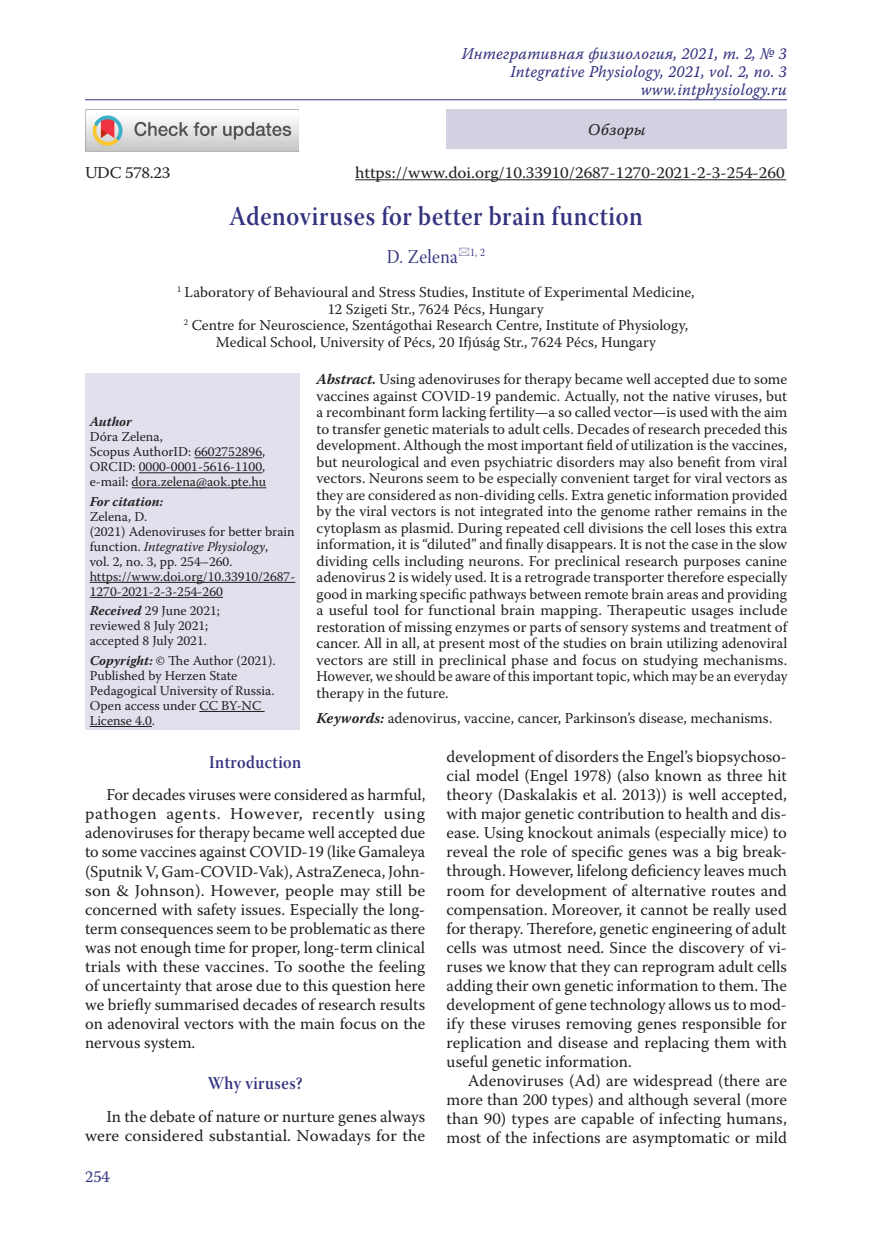
<style>
.page{position:relative;width:872px;height:1234px;background:#fff}
.page>*{position:absolute;margin:0;border:0;box-sizing:border-box;transform-origin:0 0}
.Заголовок_1{font:27px "Warnock Pro Semibold Subh";letter-spacing:.025em;color:#34337f;scale:.9 1}
.Заголовок_2{font:19.5px "Warnock Pro Subh";letter-spacing:.025em;color:#34337f;scale:.9 1}
.Заголовок_3{font:18px "Warnock Pro Semibold Subh";letter-spacing:.025em;color:#34337f;scale:.9 1}
.Body{font:16.5px/19px "Warnock Pro";color:#231f20;text-align:justify}
.t1{font:16.5px/18px "Warnock Pro It Capt";letter-spacing:.01em;color:#34337f;text-align:right;scale:.95 1}
.Body-2{font:16.5px "Warnock Pro";color:#231f20;scale:1.04 1}
.t2{font:16.5px "Warnock Pro It Capt";color:#231f20}
.t3{font:16.5px "Warnock Pro";color:#34337f}
.Annotation{font:15px/16.5px "Warnock Pro";color:#231f20;text-align:justify}
.Affiliation{font:15px/16.5px "Warnock Pro";color:#231f20;text-align:center}
.Affiliation_info{font:13.5px/15px "Warnock Pro";color:#231f20}
.s1{font-weight:700;font-style:italic}
.s2{font-style:italic}
</style>
<div class="page">
<hr style="left:85px;top:99px;width:702px;height:1px;background:#34337f">
<div style="left:446px;top:109px;width:341px;height:40px;background:#d3d0e2"></div>
<hr style="left:355px;top:179px;width:431px;height:1px;background:#231f20">
<div style="left:85px;top:373px;width:214px;height:356px;background:#e2e0ec"></div>
<hr style="left:194px;top:457px;width:68px;height:1px;background:#231f20">
<hr style="left:139px;top:472px;width:123px;height:1px;background:#231f20">
<hr style="left:132px;top:487px;width:134px;height:1px;background:#231f20">
<hr style="left:90px;top:582px;width:205px;height:1px;background:#231f20">
<hr style="left:90px;top:597px;width:133px;height:1px;background:#231f20">
<hr style="left:199px;top:711px;width:66px;height:1px;background:#231f20">
<hr style="left:90px;top:726px;width:62px;height:1px;background:#231f20">
<img style="left:85px;top:109px;width:213px;height:42px">
<p class="t1" style="left:462px;top:44px;width:344px">Интегративная физиология, 2021, т. 2, № 3<br>Integrative Physiology, 2021, vol. 2, no. 3 www.intphysiology.ru</p>
<p class="t2" style="left:588px;top:120px;width:59px">Обзоры</p>
<p class="Body-2" style="left:85px;top:162px;width:84px">UDC 578.23</p>
<p class="Body-2" style="left:355px;top:162px;width:414px">https://www.doi.org/10.33910/2687-1270-2021-2-3-254-260</p>
<p class="Заголовок_1" style="left:229px;top:200px;width:461px">Adenoviruses for better brain function</p>
<p class="Заголовок_2" style="left:387px;top:245px;width:110px">D. Zelena <sup>1,</sup> <sup>2</sup></p>
<p class="Affiliation" style="left:177px;top:284px;width:519px"><sup>1</sup> Laboratory of Behavioural and Stress Studies, Institute of Experimental Medicine,<br>12 Szigeti Str., 7624 Pécs, Hungary</p>
<p class="Affiliation" style="left:184px;top:317px;width:506px"><sup>2</sup> Centre for Neuroscience, Szentágothai Research Centre, Institute of Physiology,<br>Medical School, University of Pécs, 20 Ifjúság Str., 7624 Pécs, Hungary</p>
<p class="Affiliation_info" style="left:90px;top:414px;width:178px"><span class="s1">Author<br></span>Dóra Zelena,<br>Scopus AuthorID: 6602752896,<br>ORCID: 0000-0001-5616-1100, e-mail: dora.zelena@aok.pte.hu</p>
<p class="Affiliation_info" style="left:90px;top:493px;width:207px"><span class="s1">For citation:<br></span>Zelena, D.<br>(2021) Adenoviruses for better brain function. <span class="s2">Integrative Physiology</span>,<br>vol. 2, no. 3, pp. 254–260. https://www.doi.org/10.33910/2687-<br>1270-2021-2-3-254-260</p>
<p class="Affiliation_info" style="left:90px;top:603px;width:132px"><span class="s1">Received</span> 29 June 2021; reviewed 8 July 2021; accepted 8 July 2021.</p>
<p class="Affiliation_info" style="left:90px;top:652px;width:187px"><span class="s1">Copyright:</span> © The Author (2021).<br>Published by Herzen State<br>Pedagogical University of Russia.<br>Open access under CC BY-NC<br>License 4.0.</p>
<p class="Annotation" style="left:316px;top:370px;width:472px"><span class="s1">Abstract.</span> Using adenoviruses for therapy became well accepted due to some vaccines against COVID-19 pandemic. Actually, not the native viruses, but a recombinant form lacking fertility—a so called vector—is used with the aim to transfer genetic materials to adult cells. Decades of research preceded this development. Although the most important field of utilization is the vaccines, but neurological and even psychiatric disorders may also benefit from viral vectors. Neurons seem to be especially convenient target for viral vectors as they are considered as non-dividing cells. Extra genetic information provided by the viral vectors is not integrated into the genome rather remains in the cytoplasm as plasmid. During repeated cell divisions the cell loses this extra information, it is “diluted” and finally disappears. It is not the case in the slow dividing cells including neurons. For preclinical research purposes canine adenovirus 2 is widely used. It is a retrograde transporter therefore especially good in marking specific pathways between remote brain areas and providing a useful tool for functional brain mapping. Therapeutic usages include restoration of missing enzymes or parts of sensory systems and treatment of cancer. All in all, at present most of the studies on brain utilizing adenoviral vectors are still in preclinical phase and focus on studying mechanisms.<br>However, we should be aware of this important topic, which may be an everyday therapy in the future.</p>
<p class="Annotation" style="left:316px;top:709px;width:457px"><span class="s1">Keywords:</span> adenovirus, vaccine, cancer, Parkinson’s disease, mechanisms.</p>
<p class="Заголовок_3" style="left:209px;top:750px;width:104px">Introduction</p>
<p class="Body" style="left:85px;top:784px;width:342px;text-indent:21px">For decades viruses were considered as harmful, pathogen agents. However, recently using adenoviruses for therapy became well accepted due to some vaccines against COVID-19 (like Gamaleya (Sputnik V, Gam-COVID-Vak), AstraZeneca, John&shy;son &amp; Johnson). However, people may still be concerned with safety issues. Especially the long&shy;term consequences seem to be problematic as there was not enough time for proper, long-term clinical trials with these vaccines. To soothe the feeling of uncertainty that arose due to this question here we briefly summarised decades of research results on adenoviral vectors with the main focus on the nervous system.</p>
<p class="Заголовок_3" style="left:208px;top:1072px;width:107px">Why viruses?</p>
<p class="Body" style="left:85px;top:1106px;width:342px;text-align:right">In the debate of nature or nurture genes always were considered substantial. Nowadays for the</p>
<p class="t3" style="left:85px;top:1166px;width:26px">254</p>
<p class="Body" style="left:446px;top:746px;width:342px">development of disorders the Engel’s biopsychoso&shy;cial model (Engel 1978) (also known as three hit theory (Daskalakis et al. 2013)) is well accepted, with major genetic contribution to health and dis&shy;ease. Using knockout animals (especially mice) to reveal the role of specific genes was a big break&shy;through. However, lifelong deficiency leaves much room for development of alternative routes and compensation. Moreover, it cannot be really used for therapy. Therefore, genetic engineering of adult cells was utmost need. Since the discovery of vi&shy;ruses we know that they can reprogram adult cells adding their own genetic information to them. The development of gene technology allows us to mod&shy;ify these viruses removing genes responsible for replication and disease and replacing them with useful genetic information.</p>
<p class="Body" style="left:446px;top:1070px;width:342px;text-indent:21px">Adenoviruses (Ad) are widespread (there are more than 200 types) and although several (more than 90) types are capable of infecting humans, most of the infections are asymptomatic or mild</p>
</div>
